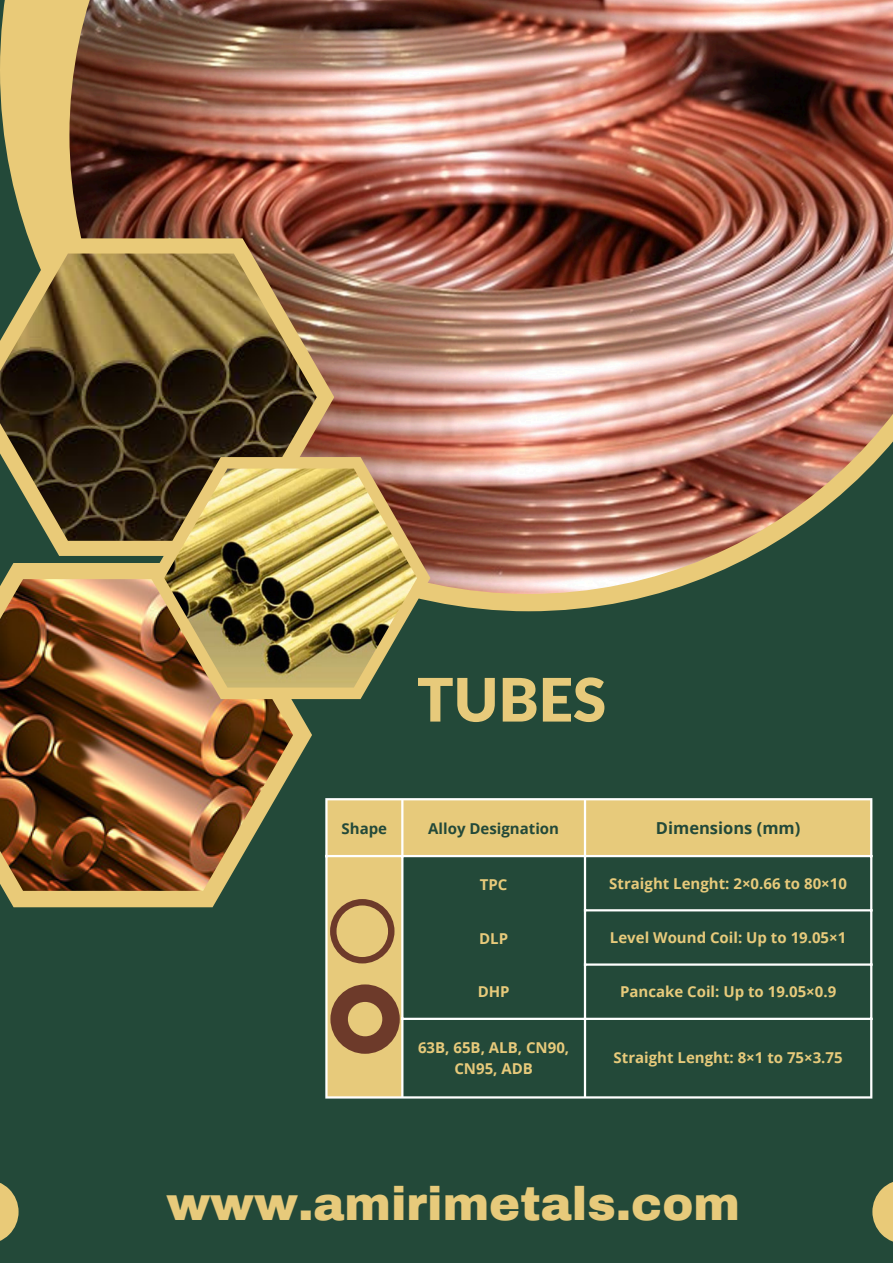
<style>
.page{position:relative;width:893px;height:1263px;background:#234939}
.page>*{position:absolute;margin:0;border:0;box-sizing:border-box;transform-origin:0 0}
.t1{font:900 59.93px "Lato";color:#e7ca7b}
.t2{font:900 46.5px "Archivo";color:#e7ca7b}
.t3{font:700 16.5px "Open Sans";color:#234939}
.t4{font:700 15px/20.9px "Open Sans";color:#e7ca7b;text-align:center}
.t5{font:700 15px "Open Sans";color:#234939}
</style>
<div class="page">
<svg style="left:0;top:0;width:52px;height:238px;background:#cdb86f"></svg>
<img style="left:52px;top:0;width:841px;height:611px">
<svg style="left:28px;top:238px;width:306px;height:318px;background:#b89461"></svg>
<img style="left:0;top:254px;width:317px;height:287px">
<svg style="left:4px;top:563px;width:308px;height:344px;fill:#e9ca78"></svg>
<img style="left:0;top:579px;width:293px;height:312px">
<img style="left:151px;top:457px;width:279px;height:242px">
<img style="left:164px;top:469px;width:253px;height:218px">
<svg style="left:0;top:1183px;width:19px;height:58px"></svg>
<svg style="left:872px;top:1182px;width:21px;height:60px"></svg>
<svg style="left:327px;top:800px;width:543px;height:296px"></svg>
<hr style="left:870px;top:800px;width:2px;height:296px;background:#fff">
<hr style="left:584px;top:800px;width:2px;height:296px;background:#fff">
<hr style="left:401px;top:800px;width:2px;height:296px;background:#fff">
<hr style="left:325px;top:800px;width:2px;height:296px;background:#fff">
<hr style="left:325px;top:798px;width:547px;height:2px;background:#fff">
<hr style="left:325px;top:855px;width:547px;height:2px;background:#fff">
<hr style="left:584px;top:909px;width:288px;height:2px;background:#fff">
<hr style="left:584px;top:963px;width:288px;height:3px;background:#fff">
<hr style="left:401px;top:1018px;width:471px;height:2px;background:#fff">
<hr style="left:325px;top:1096px;width:547px;height:2px;background:#fff">
<svg style="left:330px;top:899px;width:64px;height:64px;background:#c4a163"></svg>
<svg style="left:330px;top:984px;width:70px;height:70px;background:#a0764c"></svg>
<p class="t1" style="left:417px;top:662px;width:191px">TUBES</p>
<p class="t5" style="left:342px;top:817px;width:47px">Shape</p>
<p class="t5" style="left:428px;top:817px;width:132px">Alloy Designation</p>
<h1 class="t3" style="left:656px;top:816px;width:146px">Dimensions (mm)</h1>
<p class="t4" style="left:480px;top:873px;width:29px">TPC</p>
<p class="t4" style="left:609px;top:872px;width:239px">Straight Lenght: 2×0.66 to 80×10</p>
<p class="t4" style="left:479px;top:927px;width:30px">DLP</p>
<p class="t4" style="left:610px;top:927px;width:238px">Level Wound Coil: Up to 19.05×1</p>
<p class="t4" style="left:478px;top:981px;width:33px">DHP</p>
<p class="t4" style="left:620px;top:981px;width:218px">Pancake Coil: Up to 19.05×0.9</p>
<p class="t4" style="left:418px;top:1037px;width:153px">63B, 65B, ALB, CN90,<br>CN95, ADB</p>
<p class="t4" style="left:613px;top:1047px;width:231px">Straight Lenght: 8×1 to 75×3.75</p>
<p class="t2" style="left:166px;top:1179px;width:575px">www.amirimetals.com</p>
</div>
